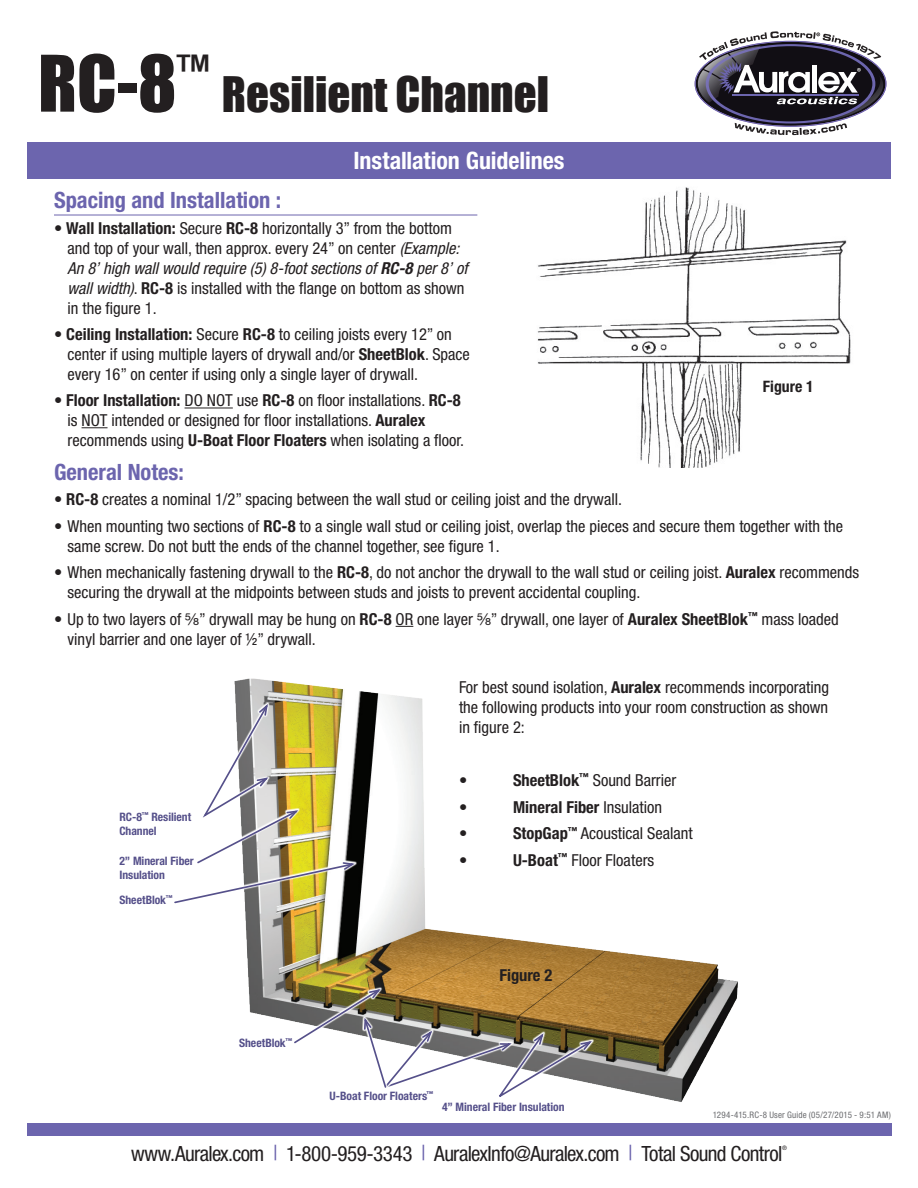
<style>
.page{position:relative;width:918px;height:1188px;background:#fff}
.page>*{position:absolute;margin:0;border:0;box-sizing:border-box;transform-origin:0 0}
.t1{font:72px "Impact";color:#231f20}
.t2{font:45px "Impact";color:#231f20}
.t3{font:700 condensed 24px "Helvetica Neue LT Std";letter-spacing:-.005em;color:#fff}
.t4{font:700 condensed 22.5px "Helvetica Neue LT Std";color:#6c65ae}
.t5{font:condensed 21px "Helvetica Neue LT Std";letter-spacing:-.03em;color:#231f20}
.t6{font:condensed 16.5px/19.8px "Helvetica Neue LT Std";color:#231f20}
.t7{font:700 condensed 16.5px "Helvetica Neue LT Std";color:#231f20}
.t8{font:700 condensed 15.75px "Helvetica Neue LT Std";color:#231f20}
.t9{font:700 condensed 11.7px/14px "Helvetica Neue LT Std";letter-spacing:-.005em;color:#55508a}
.t10{font:condensed 9px "Helvetica Neue LT Std";letter-spacing:.02em;color:#6c6d70}
.t11{font:condensed 6.15px "Helvetica Neue LT Std";color:#231f20}
.s1{font-weight:700}
.s2{font-style:italic}
.s3{font-weight:700;font-style:italic}
.s4{font-family:"Helvetica LT Std Fractions";font-stretch:normal}
.s5{font-weight:400}
.s6{color:#6c65ae}
</style>
<div class="page">
<div style="left:27px;top:143px;width:864px;height:36px;background:#6c65ae"></div>
<div style="left:27px;top:1123px;width:864px;height:12px;background:#6c65ae"></div>
<svg style="left:698px;top:31px;width:185px;height:104px"></svg>
<hr style="left:54px;top:215px;width:423px;height:1px;background:#6c65ae">
<hr style="left:185px;top:408px;width:48px;height:1px;background:#231f20">
<svg style="left:82px;top:427px;width:26px;height:1px"></svg>
<img style="left:537px;top:187px;width:314px;height:280px">
<img style="left:234px;top:678px;width:504px;height:424px">
<svg style="left:234px;top:904px;width:123px;height:1px"></svg>
<svg style="left:174px;top:702px;width:183px;height:202px"></svg>
<svg style="left:292px;top:987px;width:91px;height:59px"></svg>
<svg style="left:293px;top:988px;width:301px;height:114px"></svg>
<svg style="left:396px;top:626px;width:17px;height:1px"></svg>
<h1 class="t1" style="left:38px;top:28px;width:173px">RC-8<sup>™</sup></h1>
<h2 class="t2" style="left:222px;top:59px;width:329px">Resilient Channel</h2>
<h3 class="t3" style="left:354px;top:146px;width:212px">Installation Guidelines</h3>
<p class="t4" style="left:54px;top:186px;width:229px">Spacing and Installation :</p>
<p class="t6" style="left:68px;top:219px;width:402px;text-indent:-14px">• <span class="s1">Wall Installation:</span> Secure <span class="s1">RC-8</span> horizontally 3” from the bottom and top of your wall, then approx. every 24” on center <span class="s2">(Example:<br>An 8’ high wall would require (5) 8-foot sections of</span> <span class="s3">RC-8</span> <span class="s2">per 8’ of wall width)</span>. <span class="s1">RC-8</span> is installed with the flange on bottom as shown in the figure 1.</p>
<p class="t6" style="left:68px;top:324px;width:404px;text-indent:-14px">• <span class="s1">Ceiling Installation:</span> Secure <span class="s1">RC-8</span> to ceiling joists every 12” on center if using multiple layers of drywall and/or <span class="s1">SheetBlok</span>. Space every 16” on center if using only a single layer of drywall.</p>
<p class="t6" style="left:68px;top:390px;width:398px;text-indent:-14px">• <span class="s1">Floor Installation:</span> DO NOT use <span class="s1">RC-8</span> on floor installations. <span class="s1">RC-8 </span>is NOT intended or designed for floor installations. <span class="s1">Auralex </span>recommends using <span class="s1">U-Boat Floor Floaters</span> when isolating a floor.</p>
<p class="t4" style="left:54px;top:458px;width:131px">General Notes:</p>
<p class="t8" style="left:763px;top:377px;width:52px">Figure 1</p>
<p class="t6" style="left:54px;top:490px;width:570px">• <span class="s1">RC-8</span> creates a nominal 1/2” spacing between the wall stud or ceiling joist and the drywall.</p>
<p class="t6" style="left:68px;top:516px;width:777px;text-indent:-14px">• When mounting two sections of <span class="s1">RC-8</span> to a single wall stud or ceiling joist, overlap the pieces and secure them together with the same screw. Do not butt the ends of the channel together, see figure 1.</p>
<p class="t6" style="left:68px;top:563px;width:793px;text-indent:-14px">• When mechanically fastening drywall to the <span class="s1">RC-8</span>, do not anchor the drywall to the wall stud or ceiling joist. <span class="s1">Auralex</span> recommends securing the drywall at the midpoints between studs and joists to prevent accidental coupling.</p>
<p class="t6" style="left:68px;top:609px;width:773px;text-indent:-14px">• Up to two layers of <span class="s4">⅝</span>” drywall may be hung on <span class="s1">RC-8</span> OR one layer <span class="s4">⅝</span>” drywall, one layer of <span class="s1">Auralex SheetBlok</span><sup>™</sup> mass loaded vinyl barrier and one layer of ½” drywall.</p>
<p class="t6" style="left:459px;top:677px;width:372px;text-align:justify">For best sound isolation, <span class="s1">Auralex</span> recommends incorporating the following products into your room construction as shown in figure 2:</p>
<p class="t9" style="left:119px;top:810px;width:73px">RC-8<sup>™</sup> Resilient<br>Channel</p>
<p class="t9" style="left:119px;top:853px;width:76px">2” Mineral Fiber<br>Insulation</p>
<p class="t9" style="left:119px;top:893px;width:55px">SheetBlok<sup>™</sup></p>
<p class="t6" style="left:459px;top:770px;width:10px">•</p>
<p class="t6" style="left:513px;top:770px;width:165px"><span class="s1">SheetBlok</span><sup>™</sup> Sound Barrier</p>
<p class="t6" style="left:459px;top:797px;width:10px">•</p>
<p class="t7" style="left:513px;top:797px;width:151px">Mineral Fiber <span class="s5">Insulation</span></p>
<p class="t6" style="left:459px;top:823px;width:10px">•</p>
<p class="t6" style="left:513px;top:823px;width:181px"><span class="s1">StopGap</span><sup>™</sup> Acoustical Sealant</p>
<p class="t6" style="left:459px;top:850px;width:10px">•</p>
<p class="t6" style="left:513px;top:850px;width:143px"><span class="s1">U-Boat</span><sup>™</sup> Floor Floaters</p>
<p class="t9" style="left:239px;top:1036px;width:55px">SheetBlok<sup>™</sup></p>
<p class="t7" style="left:499px;top:965px;width:55px">Figure 2</p>
<p class="t9" style="left:330px;top:1088px;width:105px">U-Boat Floor Floaters<sup>™</sup></p>
<p class="t9" style="left:442px;top:1099px;width:124px">4” Mineral Fiber Insulation</p>
<p class="t10" style="left:713px;top:1110px;width:180px">1294-415.RC-8 User Guide (05/27/2015 - 9:51 AM)</p>
<p class="t5" style="left:131px;top:1141px;width:653px">www.Auralex.com <span class="s6">|</span> 1-800-959-3343 <span class="s6">|</span> AuralexInfo@Auralex.com <span class="s6">|</span> Total Sound Control</p>
<p class="t11" style="left:782px;top:1144px;width:6px">®</p>
</div>
